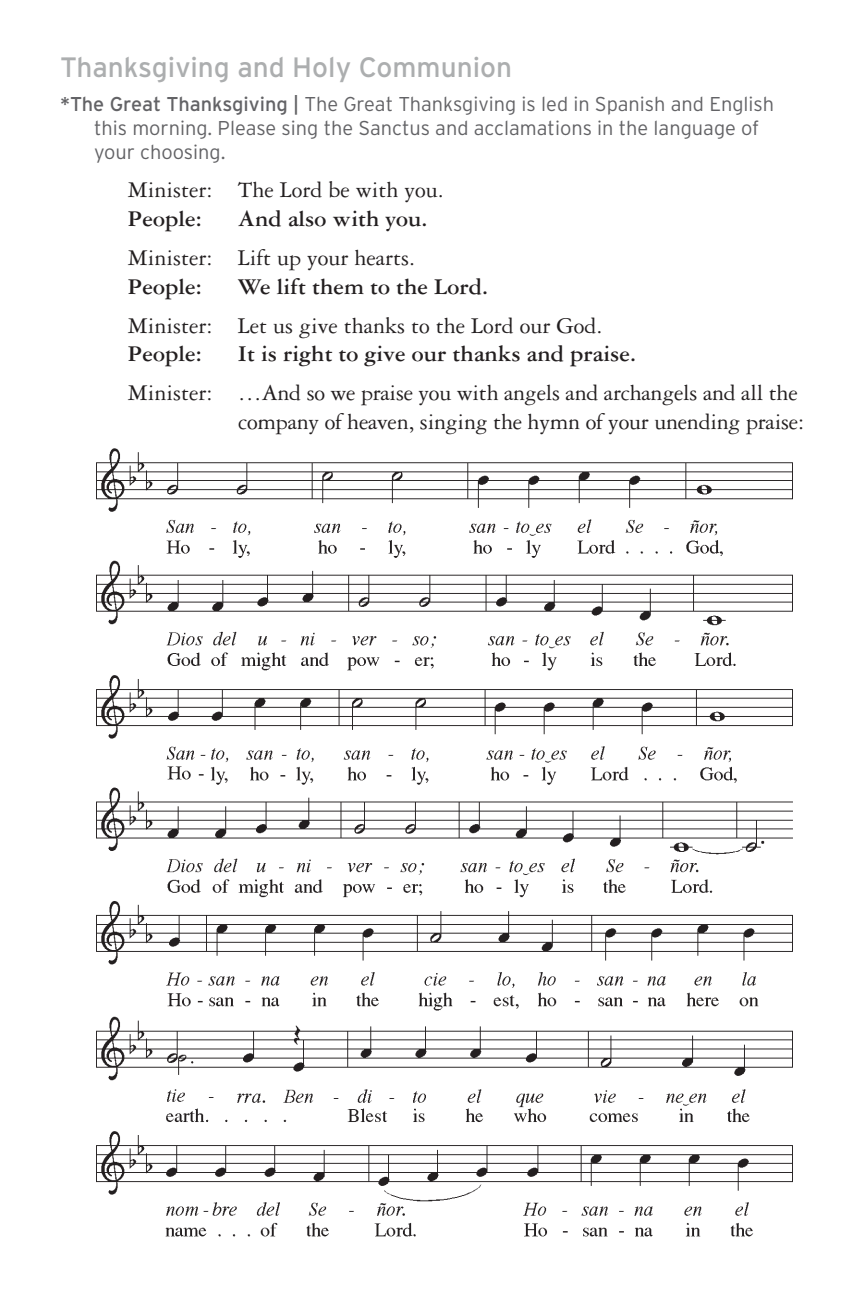
<style>
.page{position:relative;width:864px;height:1296px;background:#fff}
.page>*{position:absolute;margin:0;border:0;box-sizing:border-box;transform-origin:0 0}
.Body_Style{font:28px "Interstate";color:#acaeaf}
.Lector___People{font:24px/28.8px "Garamond 3 LT Std";color:#231f20;text-align:right}
.Lector___People-2{font:700 24px "Garamond 3 LT Std";color:#231f20}
.Header_2{font:300 20px/24px "Interstate";color:#636366}
.s1{font-weight:400}
</style>
<div class="page">
<img style="left:96px;top:448px;width:697px;height:789px">
<p class="Body_Style" style="left:60px;top:51px;width:454px">Thanksgiving and Holy Communion</p>
<p class="Header_2" style="left:94px;top:91px;width:682px;text-indent:-34px"><span class="s1">*The Great Thanksgiving |</span> The Great Thanksgiving is led in Spanish and English this morning. Please sing the Sanctus and acclamations in the language of your choosing.</p>
<p class="Lector___People" style="left:128px;top:176px;width:317px">Minister: The Lord be with you.</p>
<p class="Lector___People-2" style="left:128px;top:206px;width:75px">People:</p>
<p class="Lector___People-2" style="left:238px;top:206px;width:191px">And also with you.</p>
<p class="Lector___People" style="left:128px;top:243px;width:289px">Minister: Lift up your hearts.</p>
<p class="Lector___People-2" style="left:128px;top:273px;width:75px">People:</p>
<p class="Lector___People-2" style="left:238px;top:273px;width:252px">We lift them to the Lord.</p>
<p class="Lector___People" style="left:128px;top:311px;width:476px">Minister: Let us give thanks to the Lord our God.</p>
<p class="Lector___People-2" style="left:128px;top:341px;width:75px">People:</p>
<p class="Lector___People-2" style="left:238px;top:341px;width:400px">It is right to give our thanks and praise.</p>
<p class="Lector___People" style="left:128px;top:379px;width:678px">Minister: …And so we praise you with angels and archangels and all the company of heaven, singing the hymn of your unending praise:</p>
</div>
